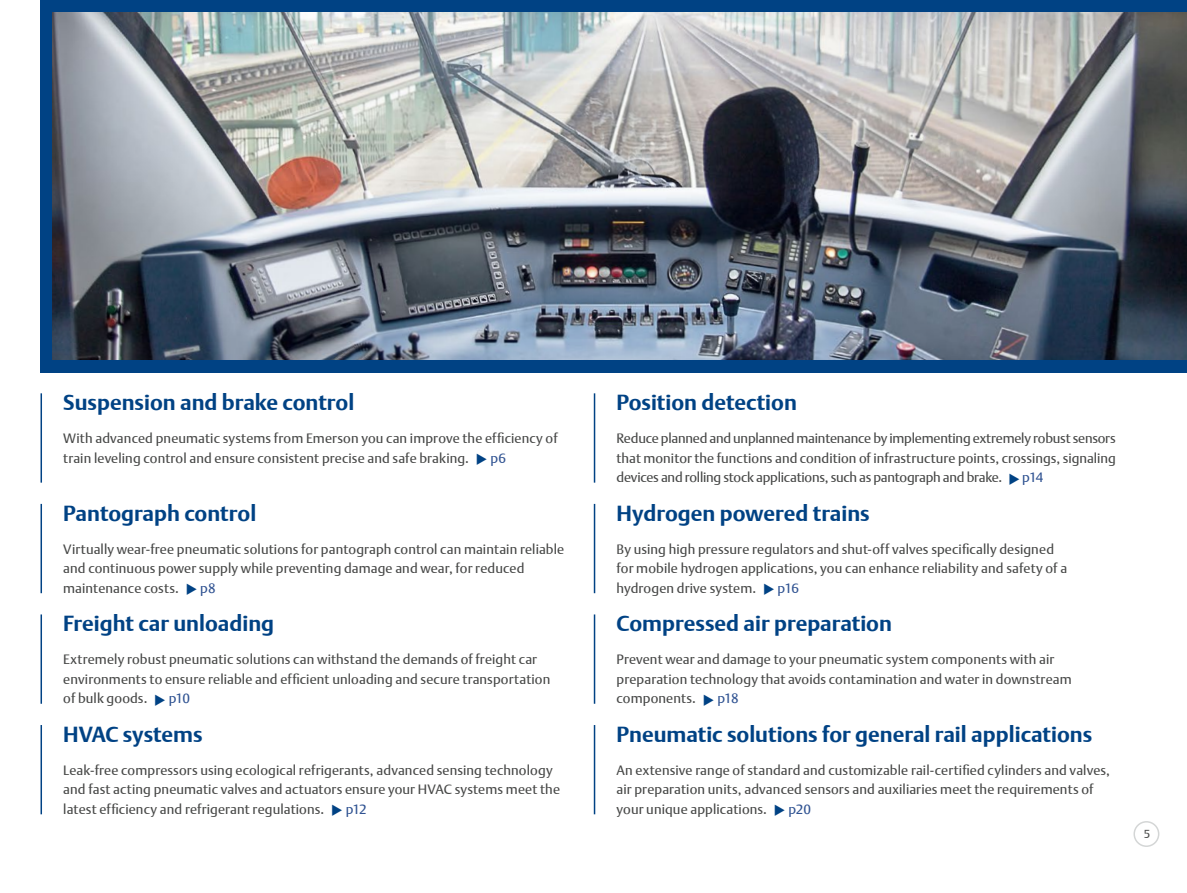
<style>
.page{position:relative;width:1187px;height:893px;background:#fff}
.page>*{position:absolute;margin:0;border:0;box-sizing:border-box;transform-origin:0 0}
.Titles_Upcoming_Sect{font:700 21.75px "DTL Argo T";color:#004284}
.Summary_Paragraphs{font:13.5px/19.5px "DTL Argo T";letter-spacing:.01em;color:#474847}
.t1{font:11.55px "DTL Argo T";color:#474847}
.s1{color:#004284}
.s2{color:#305392}
</style>
<div class="page">
<div style="left:1133px;top:821px;width:26px;height:26px;border:2px solid #d4d6d6;border-radius:50%"></div>
<div style="left:40px;top:0;width:1146px;height:372px;background:#004284"></div>
<img style="left:53px;top:13px;width:1133px;height:346px">
<hr style="left:40px;top:725px;width:2px;height:89px;background:#004284">
<hr style="left:40px;top:614px;width:2px;height:90px;background:#004284">
<hr style="left:40px;top:504px;width:2px;height:89px;background:#004284">
<hr style="left:40px;top:393px;width:2px;height:90px;background:#004284">
<hr style="left:593px;top:725px;width:2px;height:89px;background:#004284">
<hr style="left:593px;top:614px;width:2px;height:90px;background:#004284">
<hr style="left:593px;top:504px;width:2px;height:89px;background:#004284">
<hr style="left:593px;top:393px;width:2px;height:90px;background:#004284">
<p class="Titles_Upcoming_Sect" style="left:63px;top:390px;width:292px">Suspension and brake control</p>
<p class="Summary_Paragraphs" style="left:63px;top:428px;width:496px">With advanced pneumatic systems from Emerson you can improve the efficiency of train leveling control and ensure consistent precise and safe braking. <span class="s1">◆</span> <span class="s2">p6</span></p>
<p class="Titles_Upcoming_Sect" style="left:63px;top:500px;width:194px">Pantograph control</p>
<p class="Summary_Paragraphs" style="left:63px;top:539px;width:502px">Virtually wear-free pneumatic solutions for pantograph control can maintain reliable and continuous power supply while preventing damage and wear, for reduced maintenance costs. <span class="s1">◆</span> <span class="s2">p8</span></p>
<p class="Titles_Upcoming_Sect" style="left:63px;top:611px;width:212px">Freight car unloading</p>
<p class="Summary_Paragraphs" style="left:63px;top:650px;width:488px">Extremely robust pneumatic solutions can withstand the demands of freight car environments to ensure reliable and efficient unloading and secure transportation of bulk goods. <span class="s1">◆</span> <span class="s2">p10</span></p>
<p class="Titles_Upcoming_Sect" style="left:63px;top:721px;width:141px">HVAC systems</p>
<p class="Summary_Paragraphs" style="left:63px;top:760px;width:498px">Leak-free compressors using ecological refrigerants, advanced sensing technology and fast acting pneumatic valves and actuators ensure your HVAC systems meet the latest efficiency and refrigerant regulations. <span class="s1">◆</span> <span class="s2">p12</span></p>
<p class="Titles_Upcoming_Sect" style="left:616px;top:390px;width:182px">Position detection</p>
<p class="Summary_Paragraphs" style="left:616px;top:428px;width:501px;text-align:justify">Reduce planned and unplanned maintenance by implementing extremely robust sensors that monitor the functions and condition of infrastructure points, crossings, signaling devices and rolling stock applications, such as pantograph and brake. <span class="s1">◆</span> <span class="s2">p14</span></p>
<p class="Titles_Upcoming_Sect" style="left:616px;top:500px;width:255px">Hydrogen powered trains</p>
<p class="Summary_Paragraphs" style="left:616px;top:539px;width:439px">By using high pressure regulators and shut-off valves specifically designed</p>
<p class="Summary_Paragraphs" style="left:616px;top:559px;width:452px">for mobile hydrogen applications, you can enhance reliability and safety of a hydrogen drive system. <span class="s1">◆</span> <span class="s2">p16</span></p>
<p class="Titles_Upcoming_Sect" style="left:616px;top:611px;width:277px">Compressed air preparation</p>
<p class="Summary_Paragraphs" style="left:616px;top:650px;width:456px">Prevent wear and damage to your pneumatic system components with air preparation technology that avoids contamination and water in downstream components. <span class="s1">◆</span> <span class="s2">p18</span></p>
<p class="Titles_Upcoming_Sect" style="left:616px;top:721px;width:477px">Pneumatic solutions for general rail applications</p>
<p class="Summary_Paragraphs" style="left:616px;top:760px;width:495px">An extensive range of standard and customizable rail-certified cylinders and valves, air preparation units, advanced sensors and auxiliaries meet the requirements of your unique applications. <span class="s1">◆</span> <span class="s2">p20</span></p>
<p class="t1" style="left:1143px;top:827px;width:8px">5</p>
</div>
